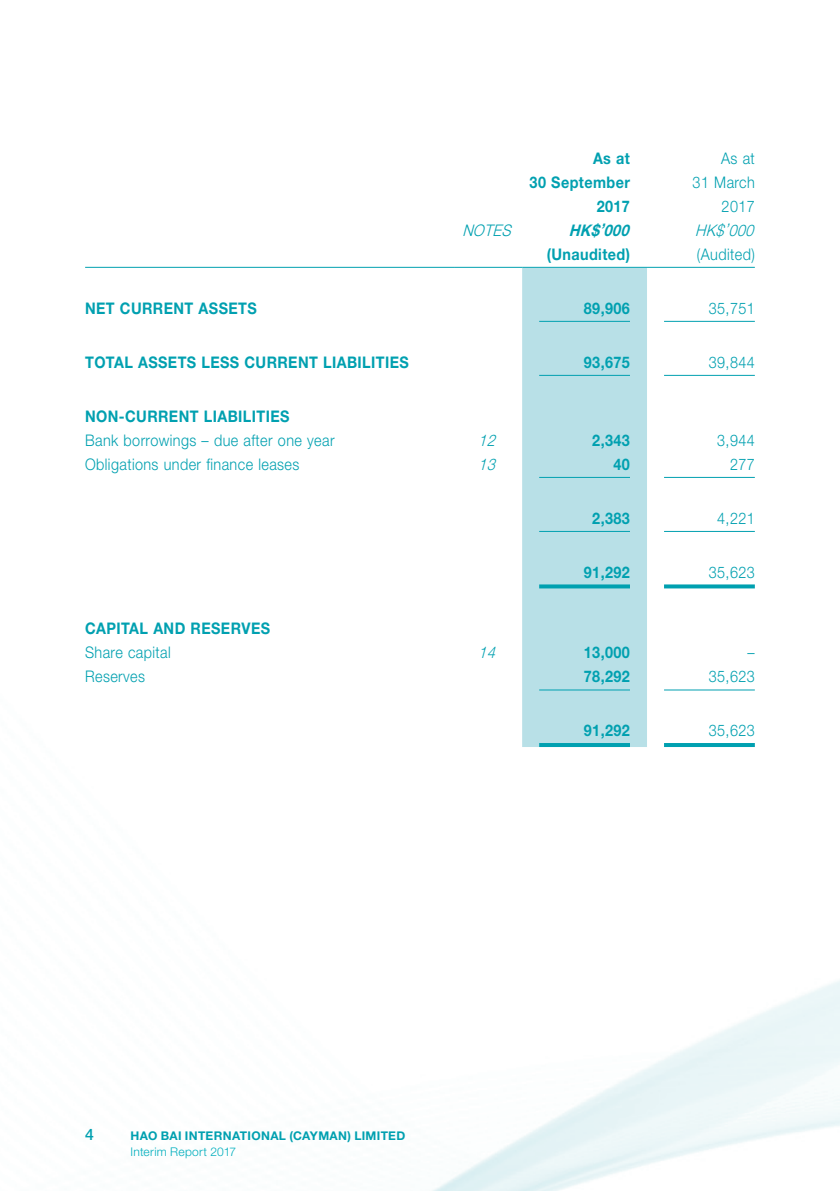
<style>
.page{position:relative;width:840px;height:1191px;background:#fff}
.page>*{position:absolute;margin:0;border:0;box-sizing:border-box;transform-origin:0 0}
.Body_Text{font:700 16px "Helvetica Neue LT Std";letter-spacing:.03em;color:#00a0b0;scale:.9 1}
.Body_Text-2{font:300 16px "Helvetica Neue LT Std";letter-spacing:.03em;color:#00a0b0;scale:.9 1}
.Body_Text-3{font:italic 300 16px "Helvetica Neue LT Std";color:#00a0b0;scale:.9 1}
.Body_Text-4{font:italic 700 16px "Helvetica Neue LT Std";color:#00a0b0;scale:.9 1}
.t1{font:500 15.8px "Helvetica Neue LT Std";color:#00a0b0}
.t2{font:700 12px "Helvetica Neue LT Std";letter-spacing:.03em;color:#00a0b0}
.t3{font:300 12px "Helvetica Neue LT Std";letter-spacing:.02em;color:#00aebd}
</style>
<div class="page">
<img style="left:85px;top:266px;width:754px;height:925px">
<div style="left:522px;top:268px;width:124px;height:479px;background:#b8e0e7"></div>
<hr style="left:85px;top:267px;width:369px;height:1px;background:#00a0b0">
<hr style="left:454px;top:267px;width:68px;height:1px;background:#00a0b0">
<hr style="left:522px;top:267px;width:124px;height:1px;background:#00a0b0">
<hr style="left:646px;top:267px;width:108px;height:1px;background:#00a0b0">
<hr style="left:539px;top:321px;width:90px;height:1px;background:#00a0b0">
<hr style="left:663px;top:321px;width:91px;height:1px;background:#00a0b0">
<hr style="left:539px;top:375px;width:90px;height:1px;background:#00a0b0">
<hr style="left:663px;top:375px;width:91px;height:1px;background:#00a0b0">
<hr style="left:539px;top:477px;width:90px;height:1px;background:#00a0b0">
<hr style="left:663px;top:477px;width:91px;height:1px;background:#00a0b0">
<hr style="left:539px;top:531px;width:90px;height:1px;background:#00a0b0">
<hr style="left:663px;top:531px;width:91px;height:1px;background:#00a0b0">
<svg style="left:539px;top:584px;width:90px;height:4px"></svg>
<svg style="left:663px;top:584px;width:91px;height:4px"></svg>
<hr style="left:539px;top:689px;width:90px;height:1px;background:#00a0b0">
<hr style="left:663px;top:689px;width:91px;height:1px;background:#00a0b0">
<hr style="left:539px;top:743px;width:90px;height:4px;background:#00a0b0">
<hr style="left:663px;top:743px;width:91px;height:4px;background:#00a0b0">
<p class="Body_Text" style="left:592px;top:148px;width:43px">As at</p>
<p class="Body_Text" style="left:529px;top:172px;width:113px">30 September</p>
<p class="Body_Text" style="left:596px;top:196px;width:38px">2017</p>
<p class="Body_Text-2" style="left:720px;top:148px;width:39px">As at</p>
<p class="Body_Text-2" style="left:692px;top:172px;width:71px">31 March</p>
<p class="Body_Text-2" style="left:721px;top:196px;width:38px">2017</p>
<p class="Body_Text-3" style="left:462px;top:220px;width:61px">NOTES</p>
<p class="Body_Text-4" style="left:568px;top:220px;width:73px">HK$’000</p>
<p class="Body_Text-3" style="left:694px;top:220px;width:71px">HK$’000</p>
<p class="Body_Text" style="left:546px;top:244px;width:94px">(Unaudited)</p>
<p class="Body_Text-2" style="left:696px;top:244px;width:66px">(Audited)</p>
<p class="Body_Text" style="left:85px;top:298px;width:192px">NET CURRENT ASSETS</p>
<p class="Body_Text" style="left:583px;top:298px;width:53px">89,906</p>
<p class="Body_Text-2" style="left:708px;top:298px;width:53px">35,751</p>
<p class="Body_Text" style="left:85px;top:352px;width:361px">TOTAL ASSETS LESS CURRENT LIABILITIES</p>
<p class="Body_Text" style="left:583px;top:352px;width:53px">93,675</p>
<p class="Body_Text-2" style="left:708px;top:352px;width:53px">39,844</p>
<p class="Body_Text" style="left:85px;top:406px;width:228px">NON-CURRENT LIABILITIES</p>
<p class="Body_Text-2" style="left:85px;top:430px;width:278px">Bank borrowings – due after one year</p>
<p class="Body_Text-3" style="left:478px;top:430px;width:25px">12</p>
<p class="Body_Text" style="left:592px;top:430px;width:43px">2,343</p>
<p class="Body_Text-2" style="left:716px;top:430px;width:43px">3,944</p>
<p class="Body_Text-2" style="left:85px;top:454px;width:239px">Obligations under finance leases</p>
<p class="Body_Text-3" style="left:478px;top:454px;width:25px">13</p>
<p class="Body_Text" style="left:613px;top:454px;width:20px">40</p>
<p class="Body_Text-2" style="left:729px;top:454px;width:29px">277</p>
<p class="Body_Text" style="left:592px;top:508px;width:43px">2,383</p>
<p class="Body_Text-2" style="left:716px;top:508px;width:43px">4,221</p>
<p class="Body_Text" style="left:583px;top:562px;width:53px">91,292</p>
<p class="Body_Text-2" style="left:708px;top:562px;width:53px">35,623</p>
<p class="Body_Text" style="left:85px;top:619px;width:207px">CAPITAL AND RESERVES</p>
<p class="Body_Text-2" style="left:85px;top:643px;width:97px">Share capital</p>
<p class="Body_Text-3" style="left:478px;top:643px;width:25px">14</p>
<p class="Body_Text" style="left:583px;top:643px;width:53px">13,000</p>
<p class="Body_Text-2" style="left:747px;top:643px;width:9px">–</p>
<p class="Body_Text-2" style="left:85px;top:667px;width:68px">Reserves</p>
<p class="Body_Text" style="left:583px;top:667px;width:53px">78,292</p>
<p class="Body_Text-2" style="left:708px;top:667px;width:53px">35,623</p>
<p class="Body_Text" style="left:583px;top:721px;width:53px">91,292</p>
<p class="Body_Text-2" style="left:708px;top:721px;width:53px">35,623</p>
<p class="t1" style="left:85px;top:1124px;width:10px">4</p>
<p class="t2" style="left:130px;top:1128px;width:276px">HAO BAI INTERNATIONAL (CAYMAN) LIMITED</p>
<p class="t3" style="left:130px;top:1144px;width:107px">Interim Report 2017</p>
</div>
